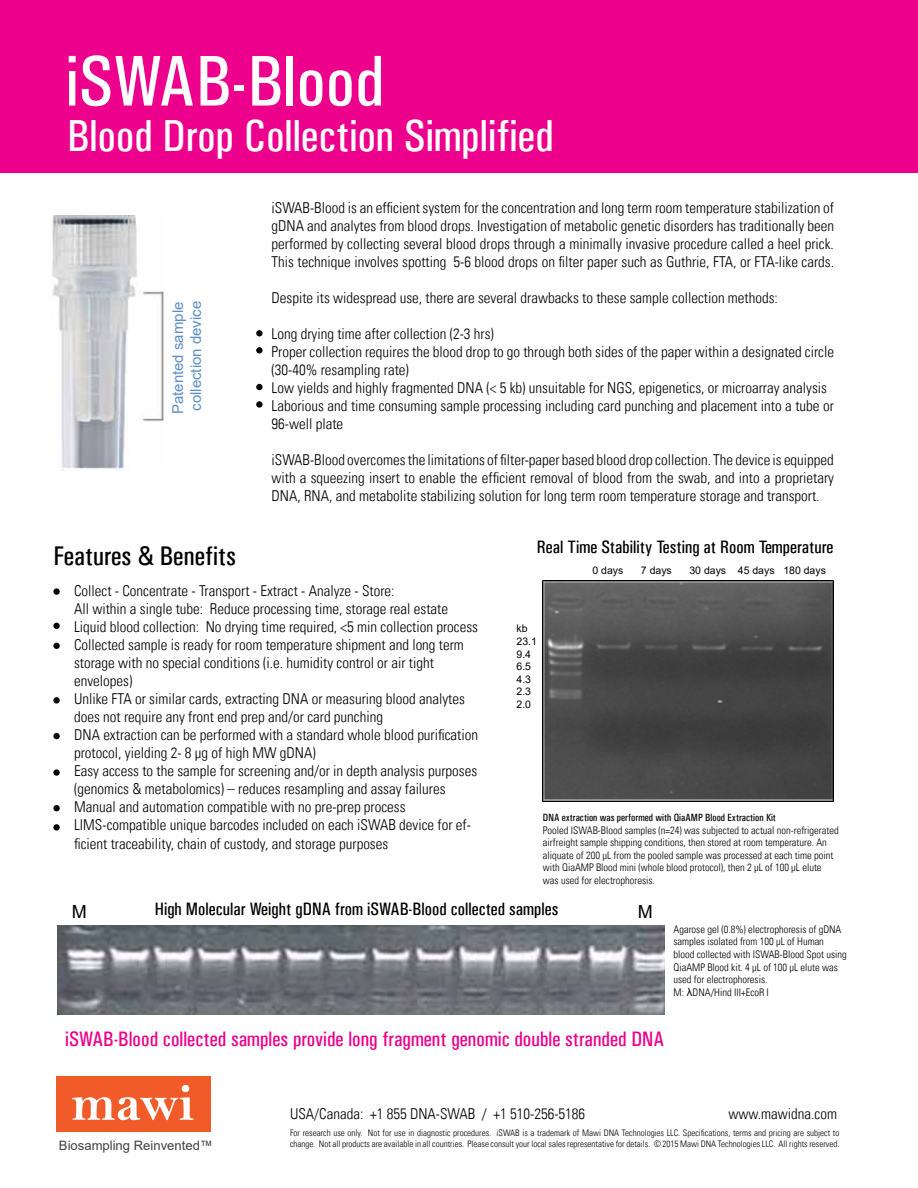
<style>
.page{position:relative;width:918px;height:1188px;background:#fff}
.page>*{position:absolute;margin:0;border:0;box-sizing:border-box;transform-origin:0 0}
.t1{font:72px "Univers Condensed";color:#fff}
.t2{font:52.35px "Bell MT Bold";color:#fff}
.t3{font:45px "Univers Condensed";color:#fff}
.t4{font:27px "Univers Condensed";color:#000}
.t5{font:21px "Univers Condensed";color:#ec008c}
.t6{font:18px "Univers Condensed";color:#000}
.t7{font:18px "Arial";color:#000}
.t8{font:300 condensed 15px/18px "Univers LT";color:#000;text-align:justify}
.t9{font:15px/18px "Arial";color:#5e8ec6}
.t10{font:12.9px "Arial";color:#414042}
.t11{font:300 condensed 10.5px/12.6px "Univers LT";color:#000}
.t12{font:10.5px "Univers Condensed";color:#000}
.t13{font:10.5px/12.6px "Arial";color:#000}
.t14{font:300 condensed 9px/10.8px "Univers LT";color:#000}
.s1{font-family:"Verdana";font-weight:400;font-stretch:normal}
</style>
<div class="page">
<div style="left:0;top:0;width:918px;height:173px;background:#ec008c"></div>
<svg style="left:53px;top:588px;width:7px;height:7px"></svg>
<div style="left:53px;top:805px;width:7px;height:6px;background:#000;border-radius:50%"></div>
<div style="left:53px;top:623px;width:7px;height:6px;background:#000;border-radius:50%"></div>
<div style="left:53px;top:643px;width:7px;height:6px;background:#000;border-radius:50%"></div>
<svg style="left:53px;top:769px;width:7px;height:7px"></svg>
<div style="left:53px;top:733px;width:7px;height:6px;background:#000;border-radius:50%"></div>
<svg style="left:53px;top:824px;width:7px;height:7px"></svg>
<svg style="left:53px;top:697px;width:7px;height:7px"></svg>
<img style="left:52px;top:215px;width:112px;height:256px">
<div style="left:256px;top:330px;width:7px;height:6px;background:#000;border-radius:50%"></div>
<div style="left:256px;top:384px;width:7px;height:6px;background:#000;border-radius:50%"></div>
<svg style="left:256px;top:401px;width:7px;height:7px"></svg>
<div style="left:256px;top:347px;width:7px;height:7px;background:#000;border-radius:50%"></div>
<img style="left:543px;top:581px;width:291px;height:221px">
<img style="left:57px;top:926px;width:608px;height:88px">
<div style="left:57px;top:1076px;width:154px;height:55px;background:#f15a29"></div>
<h1 class="t1" style="left:66px;top:39px;width:320px">iSWAB-Blood</h1>
<h3 class="t3" style="left:67px;top:109px;width:488px">Blood Drop Collection Simplified</h3>
<p class="t9" style="left:169px;top:414px;width:115px;rotate:-90deg">Patented sample collection device</p>
<h3 class="t4" style="left:53px;top:540px;width:184px">Features &amp; Benefits</h3>
<p class="t8" style="left:272px;top:198px;width:564px">iSWAB-Blood is an efficient system for the concentration and long term room temperature stabilization of gDNA and analytes from blood drops. Investigation of metabolic genetic disorders has traditionally been performed by collecting several blood drops through a minimally invasive procedure called a heel prick.<br>This technique involves spotting 5-6 blood drops on filter paper such as Guthrie, FTA, or FTA-like cards.</p>
<p class="t8" style="left:272px;top:288px;width:508px">Despite its widespread use, there are several drawbacks to these sample collection methods:</p>
<p class="t8" style="left:272px;top:324px;width:564px;text-align:left">Long drying time after collection (2-3 hrs)<br>Proper collection requires the blood drop to go through both sides of the paper within a designated circle (30-40% resampling rate)<br>Low yields and highly fragmented DNA (&lt; 5 kb) unsuitable for NGS, epigenetics, or microarray analysis Laborious and time consuming sample processing including card punching and placement into a tube or 96-well plate</p>
<p class="t8" style="left:272px;top:450px;width:564px">iSWAB-Blood overcomes the limitations of filter-paper based blood drop collection. The device is equipped with a squeezing insert to enable the efficient removal of blood from the swab, and into a proprietary DNA, RNA, and metabolite stabilizing solution for long term room temperature storage and transport.</p>
<p class="t6" style="left:537px;top:536px;width:298px">Real Time Stability Testing at Room Temperature</p>
<p class="t13" style="left:593px;top:564px;width:32px">0 days</p>
<p class="t13" style="left:641px;top:564px;width:32px">7 days</p>
<p class="t13" style="left:689px;top:564px;width:138px">30 days 45 days 180 days</p>
<p class="t8" style="left:74px;top:581px;width:405px;text-align:left">Collect - Concentrate - Transport - Extract - Analyze - Store:<br>All within a single tube: Reduce processing time, storage real estate Liquid blood collection: No drying time required, &lt;5 min collection process Collected sample is ready for room temperature shipment and long term storage with no special conditions (i.e. humidity control or air tight envelopes)<br>Unlike FTA or similar cards, extracting DNA or measuring blood analytes does not require any front end prep and/or card punching<br>DNA extraction can be performed with a standard whole blood purification protocol, yielding 2- 8 µg of high MW gDNA)<br>Easy access to the sample for screening and/or in depth analysis purposes (genomics &amp; metabolomics) – reduces resampling and assay failures Manual and automation compatible with no pre-prep process LIMS-compatible unique barcodes included on each iSWAB device for ef-</p>
<p class="t8" style="left:74px;top:835px;width:316px">ficient traceability, chain of custody, and storage purposes</p>
<p class="t13" style="left:517px;top:622px;width:22px">kb<br>23.1<br>9.4<br>6.5<br>4.3<br>2.3<br>2.0</p>
<p class="t12" style="left:543px;top:811px;width:235px">DNA extraction was performed with QiaAMP Blood Extraction Kit</p>
<p class="t11" style="left:543px;top:824px;width:297px">Pooled ISWAB-Blood samples (n=24) was subjected to actual non-refrigerated airfreight sample shipping conditions, then stored at room temperature. An aliquate of 200 µL from the pooled sample was processed at each time point with QiaAMP Blood mini (whole blood protocol), then 2 µL of 100 µL elute was used for electrophoresis.</p>
<p class="t6" style="left:155px;top:899px;width:405px">High Molecular Weight gDNA from iSWAB-Blood collected samples</p>
<p class="t7" style="left:72px;top:899px;width:16px">M</p>
<p class="t7" style="left:638px;top:899px;width:16px">M</p>
<p class="t11" style="left:674px;top:923px;width:175px">Agarose gel (0.8%) electrophoresis of gDNA samples isolated from 100 µL of Human blood collected with ISWAB-Blood Spot using QiaAMP Blood kit. 4 µL of 100 µL elute was used for electrophoresis.<br>M: <span class="s1">λ</span>DNA/Hind III+EcoR I</p>
<h3 class="t5" style="left:65px;top:1026px;width:601px">iSWAB-Blood collected samples provide long fragment genomic double stranded DNA</h3>
<h2 class="t2" style="left:71px;top:1072px;width:125px">mawi</h2>
<p class="t10" style="left:59px;top:1136px;width:156px">Biosampling Reinvented™</p>
<p class="t8" style="left:290px;top:1105px;width:297px">USA/Canada: +1 855 DNA-SWAB / +1 510-256-5186</p>
<p class="t8" style="left:729px;top:1105px;width:110px">www.mawidna.com</p>
<p class="t14" style="left:290px;top:1127px;width:551px">For research use only. Not for use in diagnostic procedures. iSWAB is a trademark of Mawi DNA Technologies LLC. Specifications, terms and pricing are subject to change. Not all products are available in all countries. Please consult your local sales representative for details. © 2015 Mawi DNA Technologies LLC. All rights reserved.</p>
</div>
